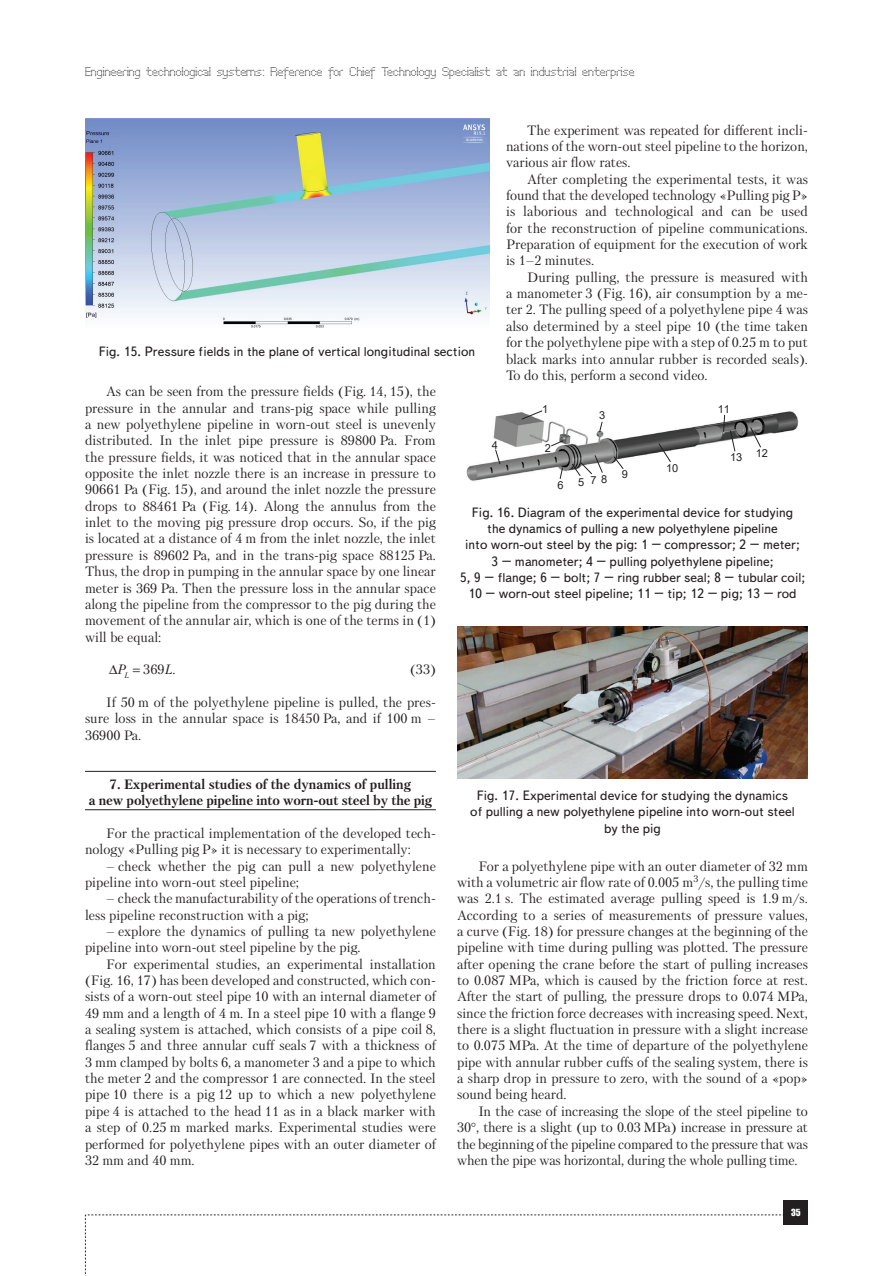
<style>
.page{position:relative;width:893px;height:1276px;background:#fff}
.page>*{position:absolute;margin:0;border:0;box-sizing:border-box;transform-origin:0 0}
.t1{font:13.5px/16.4px "Petersburg C";color:#231f20;text-align:justify}
.t2{font:13.5px/16.2px "Text Book C";color:#231f20;text-align:center}
.t3{font:700 13.5px/16.4px "Petersburg C";letter-spacing:-.01em;color:#231f20;text-align:center}
.t4{font:italic 13.5px "Petersburg C";color:#231f20}
.t5{font:12px "Perfo C";letter-spacing:.015em;color:#231f20}
.t6{font:10.95px "Arial";color:#231f20}
.t7{font:9px "Impact";color:#fff}
.s1{font-style:italic}
</style>
<div class="page">
<svg style="left:85px;top:1214px;width:699px;height:62px"></svg>
<div style="left:784px;top:1200px;width:24px;height:24px;background:#231f20"></div>
<hr style="left:85px;top:771px;width:351px;height:1px;background:#231f20">
<hr style="left:85px;top:809px;width:351px;height:1px;background:#231f20">
<img style="left:467px;top:410px;width:331px;height:71px">
<svg style="left:522px;top:411px;width:20px;height:8px"></svg>
<svg style="left:751px;top:428px;width:10px;height:19px"></svg>
<svg style="left:599px;top:422px;width:3px;height:10px"></svg>
<svg style="left:723px;top:415px;width:12px;height:36px"></svg>
<svg style="left:659px;top:444px;width:12px;height:18px"></svg>
<svg style="left:551px;top:440px;width:12px;height:6px"></svg>
<svg style="left:614px;top:456px;width:9px;height:13px"></svg>
<svg style="left:495px;top:450px;width:5px;height:14px"></svg>
<svg style="left:572px;top:455px;width:30px;height:21px"></svg>
<svg style="left:560px;top:468px;width:3px;height:11px"></svg>
<img style="left:457px;top:627px;width:351px;height:151px">
<img style="left:85px;top:118px;width:404px;height:210px">
<p class="t5" style="left:85px;top:65px;width:551px">Engineering technological systems: Reference for Chief Technology Specialist at an industrial enterprise</p>
<p class="t1" style="left:506px;top:122px;width:303px;text-indent:21px">The experiment was repeated for different incli&shy;nations of the worn-out steel pipeline to the horizon, various air flow rates.</p>
<p class="t1" style="left:506px;top:171px;width:303px;text-indent:21px">After completing the experimental tests, it was found that the developed technology «Pulling pig P» is laborious and technological and can be used for the reconstruction of pipeline communications.<br>Preparation of equipment for the execution of work is 1–2 minutes.</p>
<p class="t1" style="left:506px;top:269px;width:303px;text-indent:21px">During pulling, the pressure is measured with a manometer 3 (Fig. 16), air consumption by a me&shy;ter 2. The pulling speed of a polyethylene pipe 4 was also determined by a steel pipe 10 (the time taken for the polyethylene pipe with a step of 0.25 m to put black marks into annular rubber is recorded seals).<br>To do this, perform a second video.</p>
<p class="t6" style="left:542px;top:401px;width:8px">1</p>
<p class="t6" style="left:599px;top:408px;width:8px">3</p>
<p class="t2" style="left:99px;top:344px;width:378px">Fig. 15. Pressure fields in the plane of vertical longitudinal section</p>
<p class="t1" style="left:85px;top:383px;width:352px;text-indent:21px">As can be seen from the pressure fields (Fig. 14, 15), the pressure in the annular and trans-pig space while pulling a new polyethylene pipeline in worn-out steel is unevenly distributed. In the inlet pipe pressure is 89800 Pa. From the pressure fields, it was noticed that in the annular space opposite the inlet nozzle there is an increase in pressure to 90661 Pa (Fig. 15), and around the inlet nozzle the pressure drops to 88461 Pa (Fig. 14). Along the annulus from the inlet to the moving pig pressure drop occurs. So, if the pig is located at a distance of 4 m from the inlet nozzle, the inlet pressure is 89602 Pa, and in the trans-pig space 88125 Pa.<br>Thus, the drop in pumping in the annular space by one linear meter is 369 Pa. Then the pressure loss in the annular space along the pipeline from the compressor to the pig during the movement of the annular air, which is one of the terms in (1) will be equal:</p>
<p class="t1" style="left:118px;top:661px;width:60px"><span class="s1">P</span><sub>L</sub> 369 .</p>
<p class="t6" style="left:718px;top:401px;width:14px">11</p>
<p class="t6" style="left:492px;top:437px;width:8px">4</p>
<p class="t6" style="left:545px;top:440px;width:8px">2</p>
<p class="t6" style="left:756px;top:446px;width:14px">12</p>
<p class="t6" style="left:730px;top:450px;width:14px">13</p>
<p class="t6" style="left:666px;top:461px;width:14px">10</p>
<p class="t6" style="left:622px;top:467px;width:8px">9</p>
<p class="t6" style="left:590px;top:472px;width:18px">7 8</p>
<p class="t6" style="left:557px;top:477px;width:8px">6</p>
<p class="t6" style="left:578px;top:474px;width:8px">5</p>
<p class="t2" style="left:460px;top:504px;width:347px">Fig. 16. Diagram of the experimental device for studying<br>the dynamics of pulling a new polyethylene pipeline<br>into worn-out steel by the pig: 1 – compressor; 2 – meter;<br>3 – manometer; 4 – pulling polyethylene pipeline;<br>5, 9 – flange; 6 – bolt; 7 – ring rubber seal; 8 – tubular coil; 10 – worn-out steel pipeline; 11 – tip; 12 – pig; 13 – rod</p>
<p class="t4" style="left:165px;top:661px;width:9px">L</p>
<p class="t1" style="left:410px;top:661px;width:27px">(33)</p>
<p class="t1" style="left:85px;top:694px;width:352px;text-indent:21px">If 50 m of the polyethylene pipeline is pulled, the pres&shy;sure loss in the annular space is 18450 Pa, and if 100 m – 36900 Pa.</p>
<p class="t3" style="left:89px;top:775px;width:345px">7. Experimental studies of the dynamics of pulling<br>a new polyethylene pipeline into worn-out steel by the pig</p>
<p class="t1" style="left:85px;top:825px;width:352px;text-indent:21px">For the practical implementation of the developed tech&shy;nology «Pulling pig P» it is necessary to experimentally:</p>
<p class="t1" style="left:85px;top:857px;width:352px;text-indent:21px">– check whether the pig can pull a new polyethylene pipeline into worn-out steel pipeline;</p>
<p class="t1" style="left:85px;top:890px;width:352px;text-indent:21px">– check the manufacturability of the operations of trench&shy;less pipeline reconstruction with a pig;</p>
<p class="t1" style="left:85px;top:923px;width:352px;text-indent:21px">– explore the dynamics of pulling ta new polyethylene pipeline into worn-out steel pipeline by the pig.</p>
<p class="t1" style="left:85px;top:955px;width:352px;text-indent:21px">For experimental studies, an experimental installation (Fig. 16, 17) has been developed and constructed, which con&shy;sists of a worn-out steel pipe 10 with an internal diameter of 49 mm and a length of 4 m. In a steel pipe 10 with a flange 9 a sealing system is attached, which consists of a pipe coil 8, flanges 5 and three annular cuff seals 7 with a thickness of 3 mm clamped by bolts 6, a manometer 3 and a pipe to which the meter 2 and the compressor 1 are connected. In the steel pipe 10 there is a pig 12 up to which a new polyethylene pipe 4 is attached to the head 11 as in a black marker with a step of 0.25 m marked marks. Experimental studies were performed for polyethylene pipes with an outer diameter of 32 mm and 40 mm.</p>
<p class="t2" style="left:470px;top:788px;width:326px">Fig. 17. Experimental device for studying the dynamics of pulling a new polyethylene pipeline into worn-out steel by the pig</p>
<p class="t1" style="left:457px;top:857px;width:352px;text-indent:21px">For a polyethylene pipe with an outer diameter of 32 mm with a volumetric air flow rate of 0.005 m<sup>3</sup>/s, the pulling time was 2.1 s. The estimated average pulling speed is 1.9 m/s.<br>According to a series of measurements of pressure values, a curve (Fig. 18) for pressure changes at the beginning of the pipeline with time during pulling was plotted. The pressure after opening the crane before the start of pulling increases to 0.087 MPa, which is caused by the friction force at rest.<br>After the start of pulling, the pressure drops to 0.074 MPa, since the friction force decreases with increasing speed. Next, there is a slight fluctuation in pressure with a slight increase to 0.075 MPa. At the time of departure of the polyethylene pipe with annular rubber cuffs of the sealing system, there is a sharp drop in pressure to zero, with the sound of a «pop» sound being heard.</p>
<p class="t1" style="left:457px;top:1102px;width:352px;text-indent:21px">In the case of increasing the slope of the steel pipeline to 30 , there is a slight (up to 0.03 MPa) increase in pressure at the beginning of the pipeline compared to the pressure that was when the pipe was horizontal, during the whole pulling time.</p>
<p class="t7" style="left:791px;top:1205px;width:11px">35</p>
</div>
